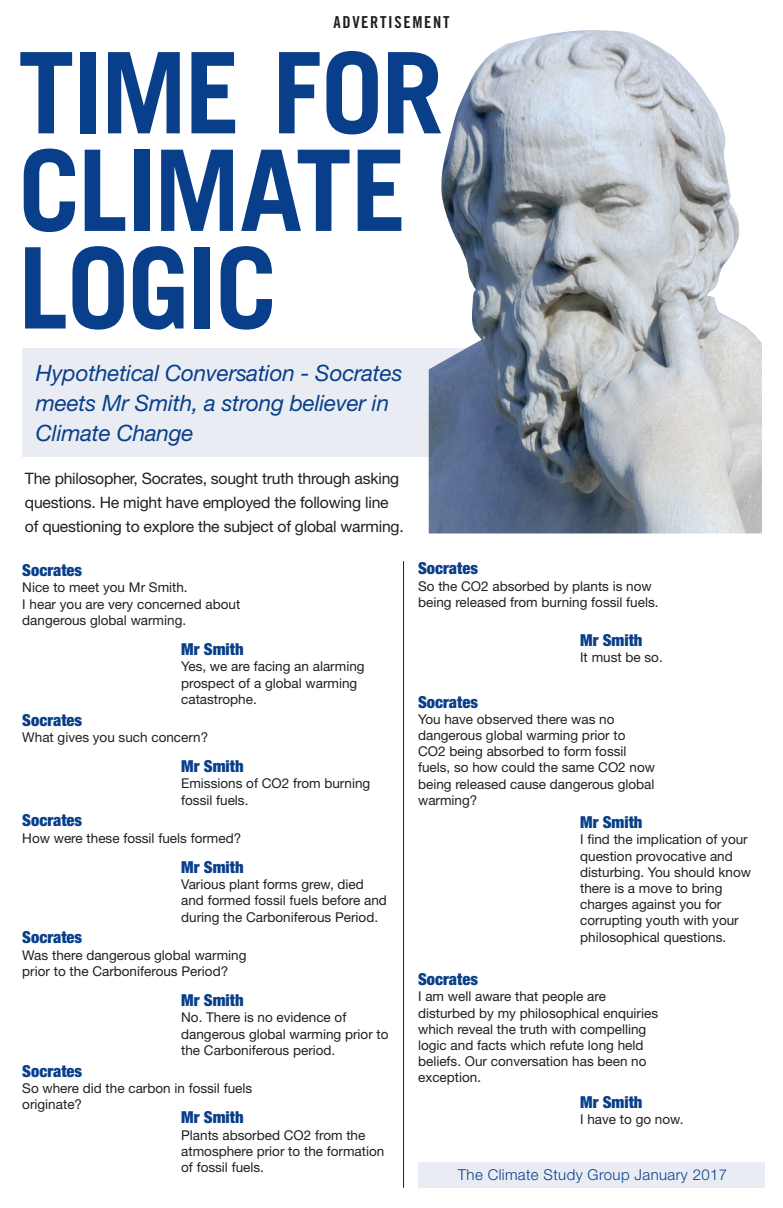
<style>
.page{position:relative;width:783px;height:1208px;background:#fff}
.page>*{position:absolute;margin:0;border:0;box-sizing:border-box;transform-origin:0 0}
.t1{font:700 112.5px/97.5px "Trade Gothic LT Std";letter-spacing:-.02em;color:#093f8a}
.t2{font:italic 22.5px/30px "Helvetica Neue";letter-spacing:-.01em;color:#093f8a}
.t3{font:900 condensed 16.5px "Helvetica Neue";color:#093f8a}
.t4{font:16.5px "Trade Gothic LT Std Bd Cn 20";letter-spacing:.1em;color:#231f20}
.t5{font:15.75px/24px "Helvetica Neue";letter-spacing:-.015em;color:#231f20}
.t6{font:300 15px "Helvetica Neue";letter-spacing:.025em;color:#093f8a}
.t7{font:13.5px/16.2px "Helvetica Neue";color:#231f20}
</style>
<div class="page">
<div style="left:418px;top:1162px;width:346px;height:25px;background:#eaecf4"></div>
<div style="left:23px;top:348px;width:738px;height:108px;background:#eaecf4"></div>
<img style="left:428px;top:30px;width:333px;height:503px">
<hr style="left:403px;top:561px;width:1px;height:626px;background:#231f20">
<p class="t4" style="left:333px;top:12px;width:118px">ADVERTISEMENT</p>
<h1 class="t1" style="left:18px;top:43px;width:427px">TIME FOR<br>CLIMATE<br>LOGIC</h1>
<h2 class="t2" style="left:36px;top:359px;width:368px">Hypothetical Conversation - Socrates meets Mr Smith, a strong believer in<br>Climate Change</h2>
<p class="t5" style="left:25px;top:467px;width:380px">The philosopher, Socrates, sought truth through asking questions. He might have employed the following line of questioning to explore the subject of global warming.</p>
<p class="t3" style="left:22px;top:556px;width:61px">Socrates</p>
<p class="t7" style="left:22px;top:580px;width:219px">Nice to meet you Mr Smith.<br>I hear you are very concerned about dangerous global warming.</p>
<p class="t3" style="left:181px;top:635px;width:64px">Mr Smith</p>
<p class="t7" style="left:181px;top:659px;width:185px">Yes, we are facing an alarming prospect of a global warming catastrophe.</p>
<p class="t3" style="left:22px;top:706px;width:61px">Socrates</p>
<p class="t7" style="left:22px;top:729px;width:187px">What gives you such concern?</p>
<p class="t3" style="left:181px;top:752px;width:64px">Mr Smith</p>
<p class="t7" style="left:181px;top:776px;width:191px">Emissions of CO2 from burning fossil fuels.</p>
<p class="t3" style="left:22px;top:807px;width:61px">Socrates</p>
<p class="t7" style="left:22px;top:830px;width:220px">How were these fossil fuels formed?</p>
<p class="t3" style="left:181px;top:853px;width:64px">Mr Smith</p>
<p class="t7" style="left:181px;top:877px;width:207px">Various plant forms grew, died and formed fossil fuels before and during the Carboniferous Period.</p>
<p class="t3" style="left:22px;top:924px;width:61px">Socrates</p>
<p class="t7" style="left:22px;top:947px;width:226px">Was there dangerous global warming prior to the Carboniferous Period?</p>
<p class="t3" style="left:181px;top:986px;width:64px">Mr Smith</p>
<p class="t7" style="left:181px;top:1010px;width:209px">No. There is no evidence of dangerous global warming prior to the Carboniferous period.</p>
<p class="t3" style="left:22px;top:1057px;width:61px">Socrates</p>
<p class="t7" style="left:22px;top:1080px;width:231px">So where did the carbon in fossil fuels originate?</p>
<p class="t3" style="left:181px;top:1103px;width:64px">Mr Smith</p>
<p class="t7" style="left:181px;top:1127px;width:205px">Plants absorbed CO2 from the atmosphere prior to the formation of fossil fuels.</p>
<p class="t3" style="left:418px;top:555px;width:61px">Socrates</p>
<p class="t7" style="left:418px;top:578px;width:242px">So the CO2 absorbed by plants is now being released from burning fossil fuels.</p>
<p class="t3" style="left:580px;top:627px;width:64px">Mr Smith</p>
<p class="t7" style="left:580px;top:650px;width:84px">It must be so.</p>
<p class="t3" style="left:418px;top:688px;width:61px">Socrates</p>
<p class="t7" style="left:418px;top:711px;width:238px">You have observed there was no dangerous global warming prior to<br>CO2 being absorbed to form fossil fuels, so how could the same CO2 now being released cause dangerous global warming?</p>
<p class="t3" style="left:580px;top:808px;width:64px">Mr Smith</p>
<p class="t7" style="left:580px;top:832px;width:172px">I find the implication of your question provocative and disturbing. You should know there is a move to bring charges against you for corrupting youth with your philosophical questions.</p>
<p class="t3" style="left:418px;top:965px;width:61px">Socrates</p>
<p class="t7" style="left:418px;top:989px;width:241px">I am well aware that people are disturbed by my philosophical enquiries which reveal the truth with compelling logic and facts which refute long held beliefs. Our conversation has been no exception.</p>
<p class="t3" style="left:580px;top:1088px;width:64px">Mr Smith</p>
<p class="t7" style="left:580px;top:1112px;width:105px">I have to go now.</p>
<p class="t6" style="left:458px;top:1162px;width:271px">The Climate Study Group January 2017</p>
</div>
